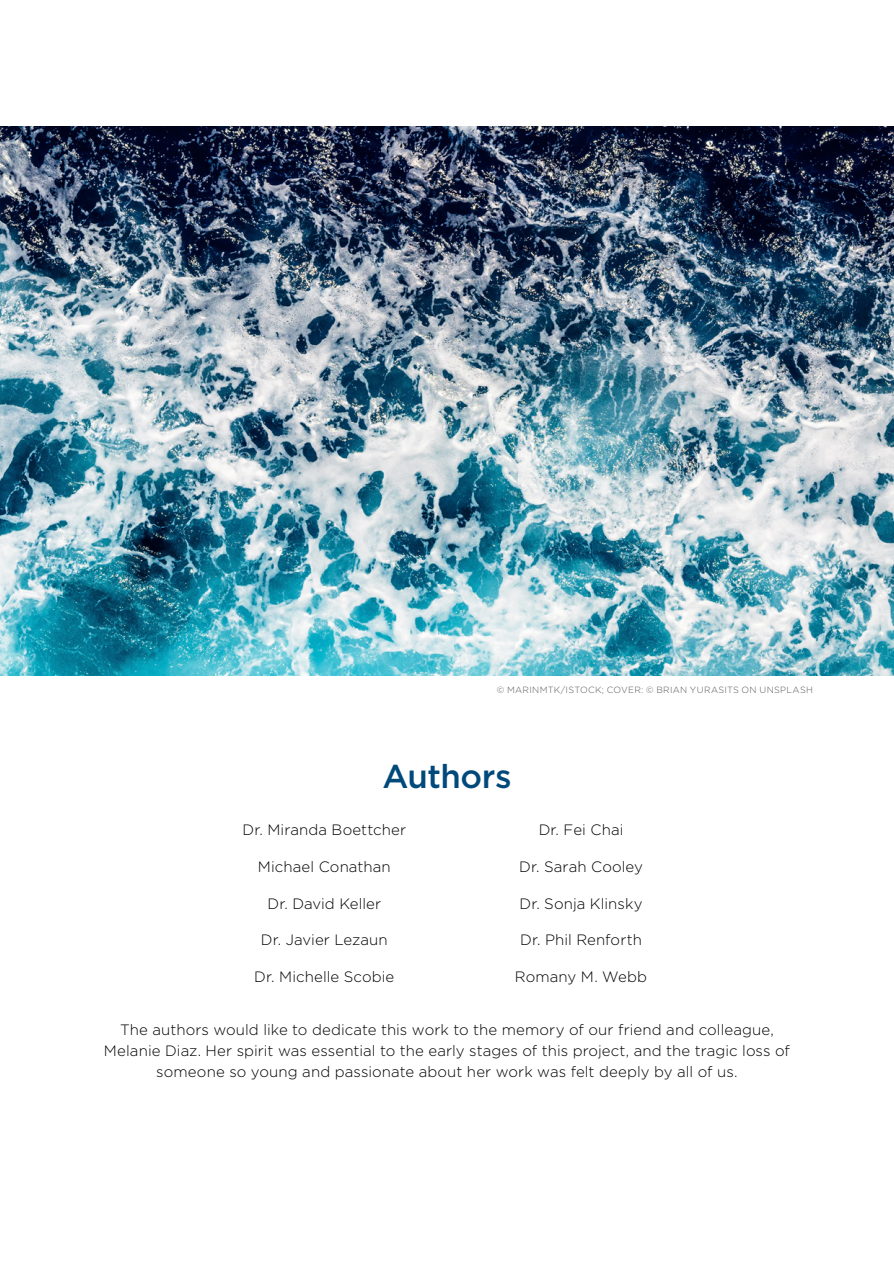
<style>
.page{position:relative;width:894px;height:1263px;background:#fff}
.page>*{position:absolute;margin:0;border:0;box-sizing:border-box;transform-origin:0 0}
.t1{font:500 33px "Gotham";letter-spacing:-.015em;color:#00497b}
.t2{font:300 15px/21px "Gotham";letter-spacing:.005em;color:#000;text-align:center}
.t3{font:300 9px "Gotham";letter-spacing:.03em;color:#58585b}
</style>
<div class="page">
<img style="left:0;top:126px;width:893px;height:549px">
<p class="t3" style="left:497px;top:684px;width:317px">© MARINMTK/ISTOCK; COVER: © BRIAN YURASITS ON UNSPLASH</p>
<h1 class="t1" style="left:382px;top:754px;width:131px">Authors</h1>
<p class="t2" style="left:242px;top:819px;width:165px">Dr. Miranda Boettcher</p>
<p class="t2" style="left:538px;top:819px;width:86px">Dr. Fei Chai</p>
<p class="t2" style="left:258px;top:855px;width:134px">Michael Conathan</p>
<p class="t2" style="left:519px;top:855px;width:125px">Dr. Sarah Cooley</p>
<p class="t2" style="left:267px;top:892px;width:115px">Dr. David Keller</p>
<p class="t2" style="left:519px;top:892px;width:125px">Dr. Sonja Klinsky</p>
<p class="t2" style="left:261px;top:929px;width:128px">Dr. Javier Lezaun</p>
<p class="t2" style="left:520px;top:929px;width:123px">Dr. Phil Renforth</p>
<p class="t2" style="left:254px;top:966px;width:141px">Dr. Michelle Scobie</p>
<p class="t2" style="left:514px;top:966px;width:134px">Romany M. Webb</p>
<p class="t2" style="left:104px;top:1018px;width:687px">The authors would like to dedicate this work to the memory of our friend and colleague,<br>Melanie Diaz. Her spirit was essential to the early stages of this project, and the tragic loss of someone so young and passionate about her work was felt deeply by all of us.</p>
</div>
